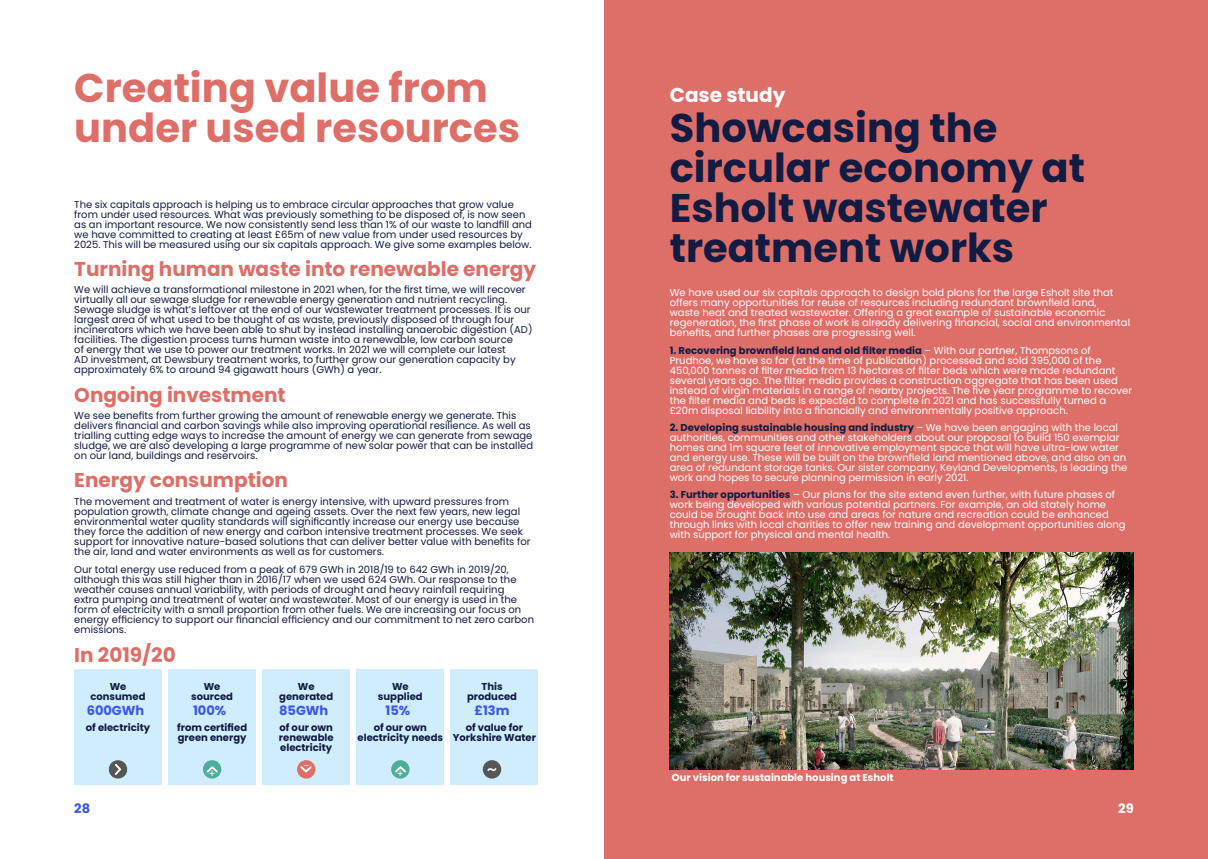
<style>
.page{position:relative;width:1208px;height:859px;background:#fff}
.page>*{position:absolute;margin:0;border:0;box-sizing:border-box;transform-origin:0 0}
.Header_1{font:700 40px/40px "Poppins";color:#121b42}
.Header_1-2{font:700 40px/40px "Poppins";color:#de6f68}
.Header_1-3{font:700 20px "Poppins";color:#de6f68}
.Header_1-4{font:700 20px "Poppins";color:#fff}
.Basic{font:20px "Poppins";color:#fff}
.Header_3{font:700 13px "Poppins";color:#3c56e7}
.Header_3-2{font:700 13px "Poppins";color:#fff}
.Header_3-3{font:10px/10px "Poppins";color:#121b42}
.Header_3-4{font:10px/10px "Poppins";color:#fff}
.Basic-2{font:10px/10px "Poppins";color:#fff}
.Bold{font:700 10px/10px "Poppins";color:#121941;text-align:center}
.Bold-2{font:700 10px/10px "Poppins";color:#121b42;text-align:center}
.Bold-3{font:700 10px "Poppins";color:#fff}
.s1{font-weight:700;color:#121b42}
</style>
<div class="page">
<div style="left:451px;top:669px;width:87px;height:116px;background:#d0edfd"></div>
<div style="left:604px;top:0;width:604px;height:859px;background:#de6f68"></div>
<div style="left:74px;top:669px;width:88px;height:116px;background:#d0edfd"></div>
<div style="left:168px;top:669px;width:88px;height:116px;background:#d0edfd"></div>
<div style="left:262px;top:669px;width:88px;height:116px;background:#d0edfd"></div>
<div style="left:357px;top:669px;width:87px;height:116px;background:#d0edfd"></div>
<div style="left:483px;top:760px;width:18px;height:19px;background:#565655;border-radius:50%"></div>
<img style="left:670px;top:553px;width:463px;height:217px">
<p class="Header_1-2" style="left:74px;top:69px;width:447px">Creating value from under used resources</p>
<p class="Header_3-3" style="left:74px;top:199px;width:459px">The six capitals approach is helping us to embrace circular approaches that grow value from under used resources. What was previously something to be disposed of, is now seen as an important resource. We now consistently send less than 1% of our waste to landfill and we have committed to creating at least £65m of new value from under used resources by 2025. This will be measured using our six capitals approach. We give some examples below.</p>
<p class="Header_3-3" style="left:74px;top:285px;width:460px">We will achieve a transformational milestone in 2021 when, for the first time, we will recover virtually all our sewage sludge for renewable energy generation and nutrient recycling.<br>Sewage sludge is what’s leftover at the end of our wastewater treatment processes. It is our largest area of what used to be thought of as waste, previously disposed of through four incinerators which we have been able to shut by instead installing anaerobic digestion (AD) facilities. The digestion process turns human waste into a renewable, low carbon source<br>of energy that we use to power our treatment works. In 2021 we will complete our latest<br>AD investment, at Dewsbury treatment works, to further grow our generation capacity by approximately 6% to around 94 gigawatt hours (GWh) a year.</p>
<p class="Header_3-3" style="left:74px;top:411px;width:460px">We see benefits from further growing the amount of renewable energy we generate. This delivers financial and carbon savings while also improving operational resilience. As well as trialling cutting edge ways to increase the amount of energy we can generate from sewage sludge, we are also developing a large programme of new solar power that can be installed on our land, buildings and reservoirs.</p>
<p class="Header_1-3" style="left:74px;top:257px;width:463px">Turning human waste into renewable energy</p>
<p class="Header_1-3" style="left:74px;top:383px;width:213px">Ongoing investment</p>
<p class="Header_1-3" style="left:74px;top:469px;width:215px">Energy consumption</p>
<p class="Header_3-3" style="left:74px;top:496px;width:458px">The movement and treatment of water is energy intensive, with upward pressures from population growth, climate change and ageing assets. Over the next few years, new legal environmental water quality standards will significantly increase our energy use because they force the addition of new energy and carbon intensive treatment processes. We seek support for innovative nature-based solutions that can deliver better value with benefits for the air, land and water environments as well as for customers.</p>
<p class="Header_3-3" style="left:74px;top:565px;width:461px">Our total energy use reduced from a peak of 679 GWh in 2018/19 to 642 GWh in 2019/20, although this was still higher than in 2016/17 when we used 624 GWh. Our response to the weather causes annual variability, with periods of drought and heavy rainfall requiring<br>extra pumping and treatment of water and wastewater. Most of our energy is used in the form of electricity with a small proportion from other fuels. We are increasing our focus on energy efficiency to support our financial efficiency and our commitment to net zero carbon emissions.</p>
<p class="Header_1-3" style="left:74px;top:643px;width:103px">In 2019/20</p>
<p class="Bold-2" style="left:90px;top:681px;width:57px">We consumed</p>
<p class="Bold-2" style="left:279px;top:681px;width:55px">We generated</p>
<p class="Bold-2" style="left:392px;top:681px;width:18px">We</p>
<p class="Bold-2" style="left:204px;top:681px;width:18px">We</p>
<p class="Bold-2" style="left:191px;top:691px;width:43px">sourced</p>
<p class="Bold-2" style="left:378px;top:691px;width:46px">supplied</p>
<p class="Bold-2" style="left:481px;top:681px;width:23px">This</p>
<p class="Bold-2" style="left:467px;top:691px;width:51px">produced</p>
<p class="Header_3" style="left:87px;top:703px;width:59px">600GWh</p>
<p class="Header_3" style="left:193px;top:703px;width:35px">100%</p>
<p class="Header_3" style="left:279px;top:703px;width:51px">85GWh</p>
<p class="Header_3" style="left:385px;top:703px;width:26px">15%</p>
<p class="Header_3" style="left:474px;top:703px;width:37px">£13m</p>
<p class="Bold" style="left:177px;top:722px;width:71px;text-align:left">from certified green energy</p>
<p class="Bold" style="left:86px;top:722px;width:66px">of electricity</p>
<p class="Bold" style="left:453px;top:722px;width:85px">of value for<br>Yorkshire Water</p>
<p class="Bold" style="left:279px;top:722px;width:56px;text-align:justify">of our own renewable electricity</p>
<p class="Bold" style="left:374px;top:722px;width:55px">of our own</p>
<p class="Bold" style="left:357px;top:732px;width:87px">electricity needs</p>
<p class="Basic-2" style="left:209px;top:769px;width:8px">+</p>
<p class="Basic-2" style="left:309px;top:770px;width:7px;rotate:-180deg">-</p>
<p class="Basic-2" style="left:397px;top:769px;width:8px">+</p>
<p class="Basic" style="left:487px;top:758px;width:12px">~</p>
<p class="Header_1-4" style="left:670px;top:84px;width:117px">Case study</p>
<p class="Header_1" style="left:670px;top:109px;width:417px">Showcasing the circular economy at<br>Esholt wastewater treatment works</p>
<p class="Basic-2" style="left:670px;top:288px;width:462px">We have used our six capitals approach to design bold plans for the large Esholt site that offers many opportunities for reuse of resources including redundant brownfield land,<br>waste heat and treated wastewater. Offering a great example of sustainable economic regeneration, the first phase of work is already delivering financial, social and environmental benefits, and further phases are progressing well.</p>
<p class="Header_3-4" style="left:670px;top:345px;width:464px"><span class="s1">1. Recovering brownfield land and old filter media</span> – With our partner, Thompsons of Prudhoe, we have so far (at the time of publication) processed and sold 395,000 of the 450,000 tonnes of filter media from 13 hectares of filter beds which were made redundant several years ago. The filter media provides a construction aggregate that has been used instead of virgin materials in a range of nearby projects. The five year programme to recover the filter media and beds is expected to complete in 2021 and has successfully turned a £20m disposal liability into a financially and environmentally positive approach.</p>
<p class="Header_3-4" style="left:670px;top:422px;width:459px"><span class="s1">2. Developing sustainable housing and industry</span> – We have been engaging with the local authorities, communities and other stakeholders about our proposal to build 150 exemplar homes and 1m square feet of innovative employment space that will have ultra-low water and energy use. These will be built on the brownfield land mentioned above, and also on an area of redundant storage tanks. Our sister company, Keyland Developments, is leading the work and hopes to secure planning permission in early 2021.</p>
<p class="Header_3-4" style="left:670px;top:490px;width:457px"><span class="s1">3. Further opportunities</span> – Our plans for the site extend even further, with future phases of work being developed with various potential partners. For example, an old stately home could be brought back into use and areas for nature and recreation could be enhanced through links with local charities to offer new training and development opportunities along with support for physical and mental health.</p>
<p class="Bold-3" style="left:672px;top:771px;width:223px">Our vision for sustainable housing at Esholt</p>
<h3 class="Header_3" style="left:74px;top:801px;width:17px">28</h3>
<p class="Header_3-2" style="left:1118px;top:801px;width:17px">29</p>
</div>
